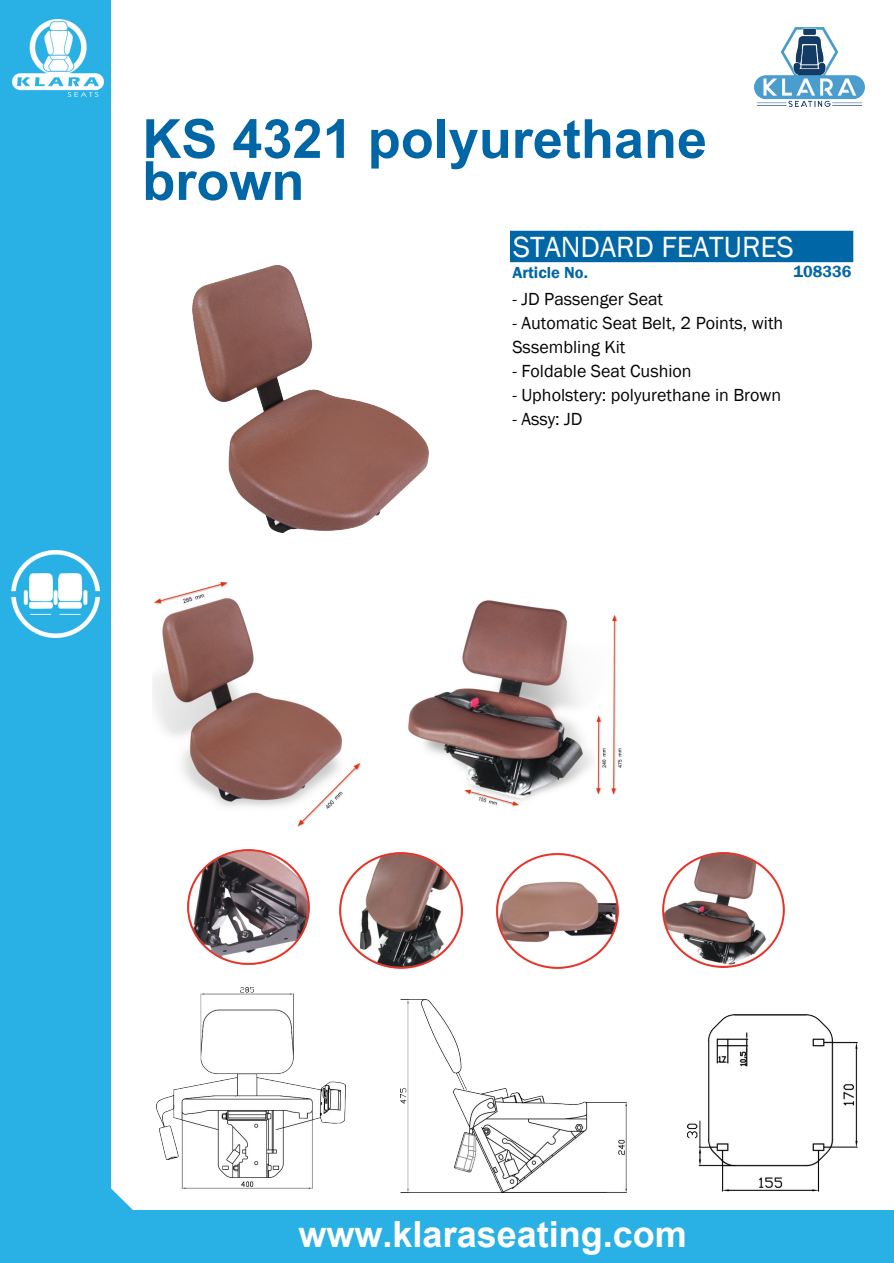
<style>
.page{position:relative;width:894px;height:1263px;background:#fff}
.page>*{position:absolute;margin:0;border:0;box-sizing:border-box;transform-origin:0 0}
.t1{font:700 54px/42px "Arial";color:#0166a5}
.t2{font:700 36px "Arial";color:#fff}
.t3{font:30px "Franklin Gothic";color:#fff}
.t4{font:18px/24px "Franklin Gothic";color:#030505}
.t5{font:600 16.5px "Franklin Gothic";color:#0166a5}
</style>
<div class="page">
<div style="left:510px;top:231px;width:343px;height:31px;background:#0166a5"></div>
<div style="left:0;top:0;width:111px;height:1263px;background:#29b0e5"></div>
<div style="left:0;top:1210px;width:893px;height:53px;background:#29b0e5"></div>
<img style="left:13px;top:19px;width:91px;height:78px">
<img style="left:12px;top:550px;width:88px;height:88px">
<img style="left:754px;top:28px;width:109px;height:79px">
<svg style="left:111px;top:1188px;width:22px;height:22px"></svg>
<img style="left:687px;top:1014px;width:170px;height:178px">
<img style="left:156px;top:988px;width:189px;height:201px">
<img style="left:192px;top:265px;width:237px;height:267px">
<img style="left:400px;top:999px;width:226px;height:193px">
<img style="left:152px;top:581px;width:209px;height:246px">
<img style="left:408px;top:600px;width:214px;height:207px">
<img style="left:188px;top:850px;width:121px;height:114px">
<img style="left:339px;top:852px;width:123px;height:117px">
<img style="left:496px;top:854px;width:122px;height:114px">
<img style="left:662px;top:852px;width:122px;height:115px">
<h1 class="t1" style="left:142px;top:123px;width:566px">KS 4321 polyurethane brown</h1>
<h3 class="t3" style="left:513px;top:236px;width:282px">STANDARD FEATURES</h3>
<p class="t4" style="left:512px;top:289px;width:152px">- JD Passenger Seat</p>
<p class="t4" style="left:512px;top:313px;width:272px">- Automatic Seat Belt, 2 Points, with<br>Sssembling Kit</p>
<p class="t4" style="left:512px;top:361px;width:181px">- Foldable Seat Cushion</p>
<p class="t4" style="left:512px;top:385px;width:270px">- Upholstery: polyurethane in Brown</p>
<p class="t4" style="left:512px;top:409px;width:72px">- Assy: JD</p>
<p class="t5" style="left:512px;top:267px;width:77px">Article No.</p>
<p class="t5" style="left:793px;top:265px;width:60px">108336</p>
<h2 class="t2" style="left:298px;top:1221px;width:390px">www.klaraseating.com</h2>
</div>
